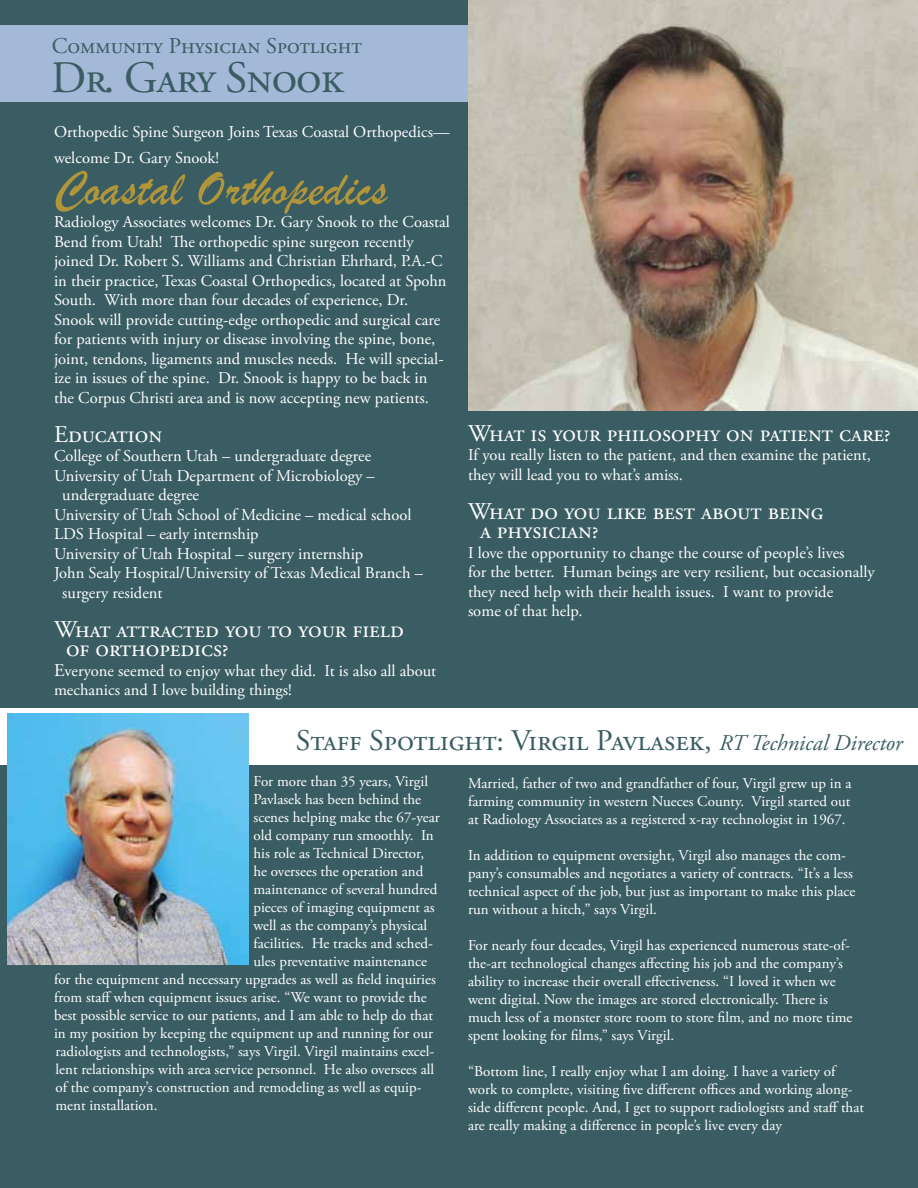
<style>
.page{position:relative;width:918px;height:1188px;background:#fff}
.page>*{position:absolute;margin:0;border:0;box-sizing:border-box;transform-origin:0 0}
.t1{font:51px "Brush Script";color:#b1953a}
.t2{font:45px "Adobe Garamond Pro";letter-spacing:-.02em;color:#3a5d63}
.t3{font:30px "Adobe Garamond Pro";color:#3a5d63}
.t4{font:24px/19.5px "Adobe Garamond Pro";color:#fff}
.t5{font:22.5px "Adobe Garamond Pro";color:#3a5d63}
.t6{font:16.5px/19.5px "Adobe Garamond Pro";letter-spacing:-.01em;color:#fff}
.t7{font:15px/18px "Adobe Garamond Pro";letter-spacing:-.005em;color:#fff}
.s1{font-size:18px}
.s2{font-style:italic;font-size:22.5px}
</style>
<div class="page">
<div style="left:0;top:0;width:918px;height:594px;background:#3a5d63"></div>
<div style="left:0;top:585px;width:918px;height:603px;background:#3a5d63"></div>
<div style="left:0;top:25px;width:490px;height:77px;background:#a4b9d8"></div>
<img style="left:468px;top:0;width:450px;height:410px">
<div style="left:0;top:708px;width:918px;height:57px;background:#fff"></div>
<img style="left:8px;top:714px;width:240px;height:250px">
<h3 class="t5" style="left:52px;top:32px;width:312px">Community Physician Spotlight</h3>
<h2 class="t2" style="left:51px;top:50px;width:293px">Dr. Gary Snook</h2>
<p class="t6" style="left:54px;top:120px;width:397px;line-height:25.5px">Orthopedic Spine Surgeon Joins Texas Coastal Orthopedics— welcome Dr. Gary Snook!</p>
<h1 class="t1" style="left:54px;top:157px;width:335px">Coastal Orthopedics</h1>
<p class="t6" style="left:54px;top:213px;width:397px">Radiology Associates welcomes Dr. Gary Snook to the Coastal Bend from Utah! The orthopedic spine surgeon recently joined Dr. Robert S. Williams and Christian Ehrhard, P.A.-C in their practice, Texas Coastal Orthopedics, located at Spohn South. With more than four decades of experience, Dr.<br>Snook will provide cutting-edge orthopedic and surgical care for patients with injury or disease involving the spine, bone, joint, tendons, ligaments and muscles needs. He will special&shy;ize in issues of the spine. Dr. Snook is happy to be back in the Corpus Christi area and is now accepting new patients.</p>
<h3 class="t4" style="left:54px;top:425px;width:110px">Education</h3>
<p class="t6" style="left:54px;top:447px;width:319px">College of Southern Utah – undergraduate degree</p>
<p class="t6" style="left:54px;top:466px;width:322px">University of Utah Department of Microbiology –</p>
<p class="t6" style="left:62px;top:486px;width:138px">undergraduate degree</p>
<p class="t6" style="left:54px;top:505px;width:359px">University of Utah School of Medicine – medical school</p>
<p class="t6" style="left:54px;top:525px;width:206px">LDS Hospital – early internship</p>
<p class="t6" style="left:54px;top:544px;width:311px">University of Utah Hospital – surgery internship</p>
<p class="t6" style="left:54px;top:564px;width:371px">John Sealy Hospital/University of Texas Medical Branch –</p>
<p class="t6" style="left:62px;top:583px;width:102px">surgery resident</p>
<h3 class="t4" style="left:66px;top:620px;width:339px;text-indent:-12px">What attracted you to your field of orthopedics?</h3>
<p class="t6" style="left:54px;top:661px;width:384px"><span class="s1">E</span>veryone seemed to enjoy what they did. It is also all about mechanics and I love building things!</p>
<h3 class="t4" style="left:468px;top:424px;width:424px">What is your philosophy on patient care?</h3>
<p class="t6" style="left:468px;top:446px;width:404px">If you really listen to the patient, and then examine the patient, they will lead you to what’s amiss.</p>
<h3 class="t4" style="left:480px;top:502px;width:345px;text-indent:-12px">What do you like best about being a physician?</h3>
<p class="t6" style="left:468px;top:543px;width:408px">I love the opportunity to change the course of people’s lives<br>for the better. Human beings are very resilient, but occasionally they need help with their health issues. I want to provide<br>some of that help.</p>
<h3 class="t3" style="left:296px;top:722px;width:608px">Staff Spotlight: Virgil Pavlasek, <span class="s2">RT Technical Director</span></h3>
<p class="t7" style="left:254px;top:773px;width:176px">For more than 35 years, Virgil</p>
<p class="t7" style="left:254px;top:791px;width:169px">Pavlasek has been behind the</p>
<p class="t7" style="left:254px;top:809px;width:188px">scenes helping make the 67-year</p>
<p class="t7" style="left:254px;top:827px;width:182px">old company run smoothly. In</p>
<p class="t7" style="left:254px;top:845px;width:172px">his role as Technical Director,</p>
<p class="t7" style="left:254px;top:863px;width:171px">he oversees the operation and</p>
<p class="t7" style="left:254px;top:881px;width:185px">maintenance of several hundred</p>
<p class="t7" style="left:254px;top:899px;width:183px">pieces of imaging equipment as</p>
<p class="t7" style="left:254px;top:917px;width:175px">well as the company’s physical</p>
<p class="t7" style="left:254px;top:935px;width:181px">facilities. He tracks and sched-</p>
<p class="t7" style="left:254px;top:953px;width:175px">ules preventative maintenance</p>
<p class="t7" style="left:54px;top:971px;width:383px">for the equipment and necessary upgrades as well as field inquiries</p>
<p class="t7" style="left:54px;top:989px;width:374px">from staff when equipment issues arise. “We want to provide the</p>
<p class="t7" style="left:54px;top:1007px;width:381px">best possible service to our patients, and I am able to help do that</p>
<p class="t7" style="left:54px;top:1025px;width:381px">in my position by keeping the equipment up and running for our</p>
<p class="t7" style="left:56px;top:1043px;width:380px">radiologists and technologists,” says Virgil. Virgil maintains excel-</p>
<p class="t7" style="left:56px;top:1061px;width:380px">lent relationships with area service personnel. He also oversees all</p>
<p class="t7" style="left:56px;top:1079px;width:368px">of the company’s construction and remodeling as well as equip-</p>
<p class="t7" style="left:56px;top:1097px;width:104px">ment installation.</p>
<p class="t7" style="left:468px;top:775px;width:385px;text-align:justify">Married, father of two and grandfather of four, Virgil grew up in a farming community in western Nueces County. Virgil started out at Radiology Associates as a registered x-ray technologist in 1967.</p>
<p class="t7" style="left:468px;top:847px;width:389px">In addition to equipment oversight, Virgil also manages the com&shy;pany’s consumables and negotiates a variety of contracts. “It’s a less technical aspect of the job, but just as important to make this place run without a hitch,” says Virgil.</p>
<p class="t7" style="left:468px;top:937px;width:386px">For nearly four decades, Virgil has experienced numerous state-of&shy;the-art technological changes affecting his job and the company’s ability to increase their overall effectiveness. “I loved it when we went digital. Now the images are stored electronically. There is much less of a monster store room to store film, and no more time spent looking for films,” says Virgil.</p>
<p class="t7" style="left:468px;top:1063px;width:398px">“Bottom line, I really enjoy what I am doing. I have a variety of work to complete, visiting five different offices and working along&shy;side different people. And, I get to support radiologists and staff that are really making a difference in people’s live every day</p>
</div>
